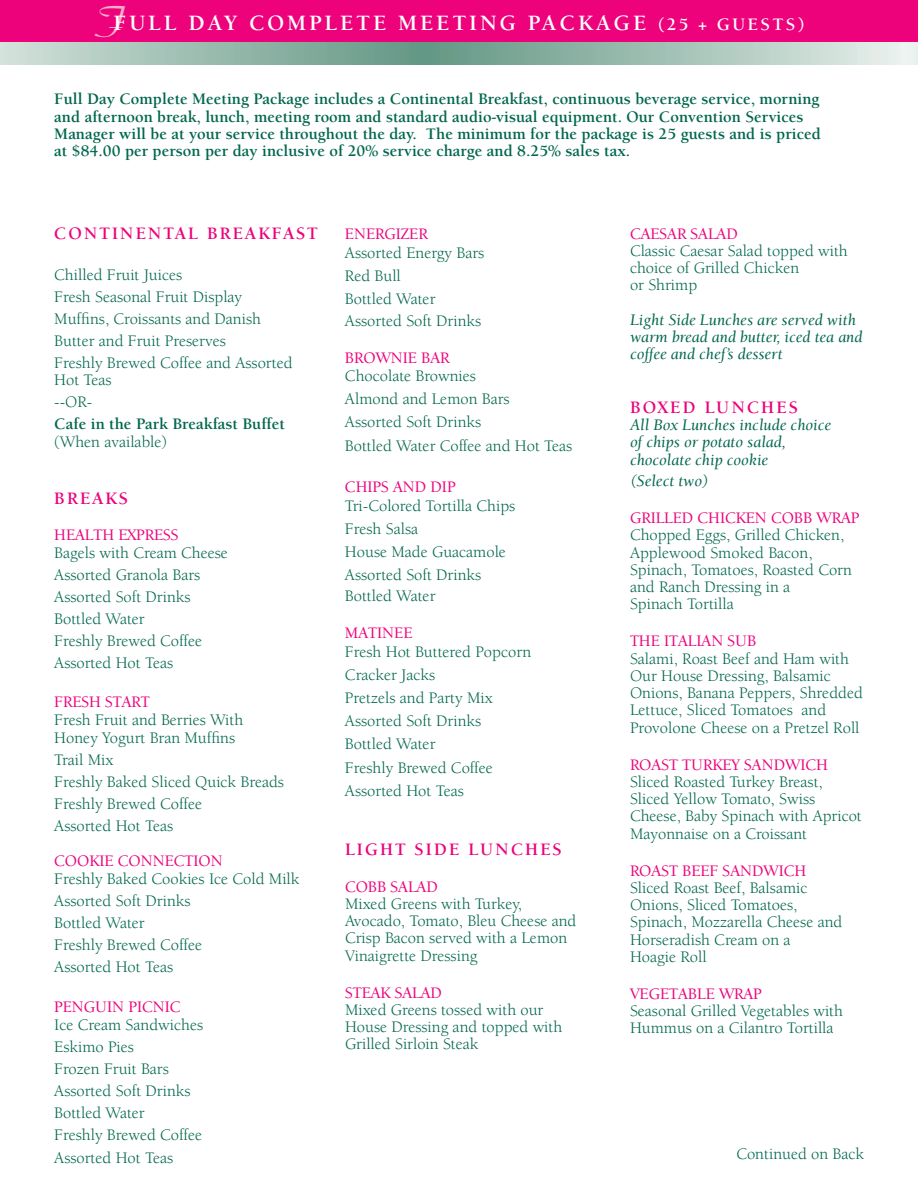
<style>
.page{position:relative;width:918px;height:1188px;background:#fff}
.page>*{position:absolute;margin:0;border:0;box-sizing:border-box;transform-origin:0 0}
.t1{font:700 22.5px "Berkeley";letter-spacing:.125em;color:#fff}
.t2{font:700 18px "Berkeley Oldstyle IT Cby BT";letter-spacing:.13em;color:#ed027c}
.t3{font:16.5px/17.2px "Berkeley";color:#01674d}
.t4{font:700 16.5px/17.2px "Berkeley";color:#01674d}
.t5{font:500 16.5px "Berkeley Oldstyle IT Cby BT";color:#ed027c}
.t6{font:italic 16.5px/17.2px "Berkeley";color:#01674d}
.s1{font-family:"Coronet";font-size:43.5px;color:#f6acc4}
.s2{font-size:18px}
</style>
<div class="page">
<div style="left:0;top:0;width:918px;height:58px;background:#ed027c"></div>
<svg style="left:0;top:42px;width:902px;height:22px;background:#9ebeb2"></svg>
<div style="left:902px;top:42px;width:16px;height:22px;background:#ebf2ef"></div>
<h1 class="t1" style="left:94px;top:11px;width:712px"><span class="s1">F</span>FULL DAY COMPLETE MEETING PACKAGE <span class="s2">(25 + GUESTS)</span></h1>
<p class="t4" style="left:54px;top:91px;width:768px">Full Day Complete Meeting Package includes a Continental Breakfast, continuous beverage service, morning and afternoon break, lunch, meeting room and standard audio-visual equipment. Our Convention Services Manager will be at your service throughout the day. The minimum for the package is 25 guests and is priced at $84.00 per person per day inclusive of 20% service charge and 8.25% sales tax.</p>
<p class="t2" style="left:54px;top:222px;width:265px">CONTINENTAL BREAKFAST</p>
<p class="t3" style="left:54px;top:264px;width:240px;line-height:22px">Chilled Fruit Juices<br>Fresh Seasonal Fruit Display<br>Muffins, Croissants and Danish<br>Butter and Fruit Preserves<br>Freshly Brewed Coffee and Assorted</p>
<p class="t3" style="left:54px;top:369px;width:59px;line-height:22px">Hot Teas --OR-</p>
<p class="t4" style="left:54px;top:416px;width:232px">Cafe in the Park Breakfast Buffet</p>
<p class="t3" style="left:54px;top:434px;width:114px">(When available)</p>
<p class="t2" style="left:54px;top:488px;width:75px">BREAKS</p>
<p class="t5" style="left:54px;top:525px;width:126px">HEALTH EXPRESS</p>
<p class="t3" style="left:54px;top:542px;width:175px;line-height:22px">Bagels with Cream Cheese<br>Assorted Granola Bars<br>Assorted Soft Drinks<br>Bottled Water<br>Freshly Brewed Coffee<br>Assorted Hot Teas</p>
<p class="t5" style="left:54px;top:692px;width:97px">FRESH START</p>
<p class="t3" style="left:54px;top:711px;width:191px;line-height:17.7px">Fresh Fruit and Berries With<br>Honey Yogurt Bran Muffins</p>
<p class="t3" style="left:54px;top:749px;width:231px;line-height:22px">Trail Mix<br>Freshly Baked Sliced Quick Breads<br>Freshly Brewed Coffee<br>Assorted Hot Teas</p>
<p class="t5" style="left:54px;top:851px;width:170px">COOKIE CONNECTION</p>
<p class="t3" style="left:54px;top:868px;width:247px;line-height:22px">Freshly Baked Cookies Ice Cold Milk<br>Assorted Soft Drinks<br>Bottled Water<br>Freshly Brewed Coffee<br>Assorted Hot Teas</p>
<p class="t5" style="left:54px;top:997px;width:128px">PENGUIN PICNIC</p>
<p class="t3" style="left:54px;top:1014px;width:150px;line-height:22.2px">Ice Cream Sandwiches<br>Eskimo Pies<br>Frozen Fruit Bars<br>Assorted Soft Drinks<br>Bottled Water<br>Freshly Brewed Coffee<br>Assorted Hot Teas</p>
<p class="t5" style="left:345px;top:224px;width:84px">ENERGIZER</p>
<p class="t3" style="left:345px;top:241px;width:141px;line-height:23.1px">Assorted Energy Bars<br>Red Bull<br>Bottled Water</p>
<p class="t3" style="left:345px;top:312px;width:138px">Assorted Soft Drinks</p>
<p class="t5" style="left:345px;top:347px;width:106px">BROWNIE BAR</p>
<p class="t3" style="left:345px;top:365px;width:229px;line-height:23.1px">Chocolate Brownies<br>Almond and Lemon Bars<br>Assorted Soft Drinks<br>Bottled Water Coffee and Hot Teas</p>
<p class="t5" style="left:345px;top:477px;width:112px">CHIPS AND DIP</p>
<p class="t3" style="left:345px;top:494px;width:172px;line-height:23.1px">Tri-Colored Tortilla Chips<br>Fresh Salsa<br>House Made Guacamole<br>Assorted Soft Drinks</p>
<p class="t3" style="left:345px;top:588px;width:92px">Bottled Water</p>
<p class="t5" style="left:345px;top:623px;width:69px">MATINEE</p>
<p class="t3" style="left:345px;top:641px;width:188px;line-height:23.1px">Fresh Hot Buttered Popcorn<br>Cracker Jacks<br>Pretzels and Party Mix<br>Assorted Soft Drinks<br>Bottled Water<br>Freshly Brewed Coffee<br>Assorted Hot Teas</p>
<p class="t2" style="left:345px;top:838px;width:218px">LIGHT SIDE LUNCHES</p>
<p class="t5" style="left:345px;top:877px;width:94px">COBB SALAD</p>
<p class="t3" style="left:345px;top:895px;width:233px">Mixed Greens with Turkey,<br>Avocado, Tomato, Bleu Cheese and<br>Crisp Bacon served with a Lemon<br>Vinaigrette Dressing</p>
<p class="t5" style="left:345px;top:983px;width:98px">STEAK SALAD</p>
<p class="t3" style="left:345px;top:1002px;width:219px">Mixed Greens tossed with our<br>House Dressing and topped with<br>Grilled Sirloin Steak</p>
<p class="t5" style="left:630px;top:224px;width:109px">CAESAR SALAD</p>
<p class="t3" style="left:630px;top:243px;width:219px">Classic Caesar Salad topped with choice of Grilled Chicken<br>or Shrimp</p>
<p class="t6" style="left:630px;top:312px;width:234px">Light Side Lunches are served with warm bread and butter, iced tea and coffee and chef’s dessert</p>
<p class="t2" style="left:630px;top:396px;width:169px">BOXED LUNCHES</p>
<p class="t6" style="left:630px;top:417px;width:203px">All Box Lunches include choice of chips or potato salad, chocolate chip cookie</p>
<p class="t6" style="left:630px;top:473px;width:80px">(Select two)</p>
<p class="t5" style="left:630px;top:508px;width:231px">GRILLED CHICKEN COBB WRAP</p>
<p class="t3" style="left:630px;top:527px;width:224px">Chopped Eggs, Grilled Chicken,<br>Applewood Smoked Bacon,<br>Spinach, Tomatoes, Roasted Corn and Ranch Dressing in a<br>Spinach Tortilla</p>
<p class="t5" style="left:630px;top:631px;width:128px">THE ITALIAN SUB</p>
<p class="t3" style="left:630px;top:650px;width:234px">Salami, Roast Beef and Ham with<br>Our House Dressing, Balsamic<br>Onions, Banana Peppers, Shredded<br>Lettuce, Sliced Tomatoes and<br>Provolone Cheese on a Pretzel Roll</p>
<p class="t5" style="left:630px;top:755px;width:199px">ROAST TURKEY SANDWICH</p>
<p class="t3" style="left:630px;top:773px;width:233px">Sliced Roasted Turkey Breast,<br>Sliced Yellow Tomato, Swiss<br>Cheese, Baby Spinach with Apricot<br>Mayonnaise on a Croissant</p>
<p class="t5" style="left:630px;top:861px;width:178px">ROAST BEEF SANDWICH</p>
<p class="t3" style="left:630px;top:879px;width:214px">Sliced Roast Beef, Balsamic<br>Onions, Sliced Tomatoes,<br>Spinach, Mozzarella Cheese and<br>Horseradish Cream on a<br>Hoagie Roll</p>
<p class="t5" style="left:630px;top:984px;width:133px">VEGETABLE WRAP</p>
<p class="t3" style="left:630px;top:1003px;width:215px">Seasonal Grilled Vegetables with<br>Hummus on a Cilantro Tortilla</p>
<p class="t3" style="left:736px;top:1146px;width:129px">Continued on Back</p>
</div>
